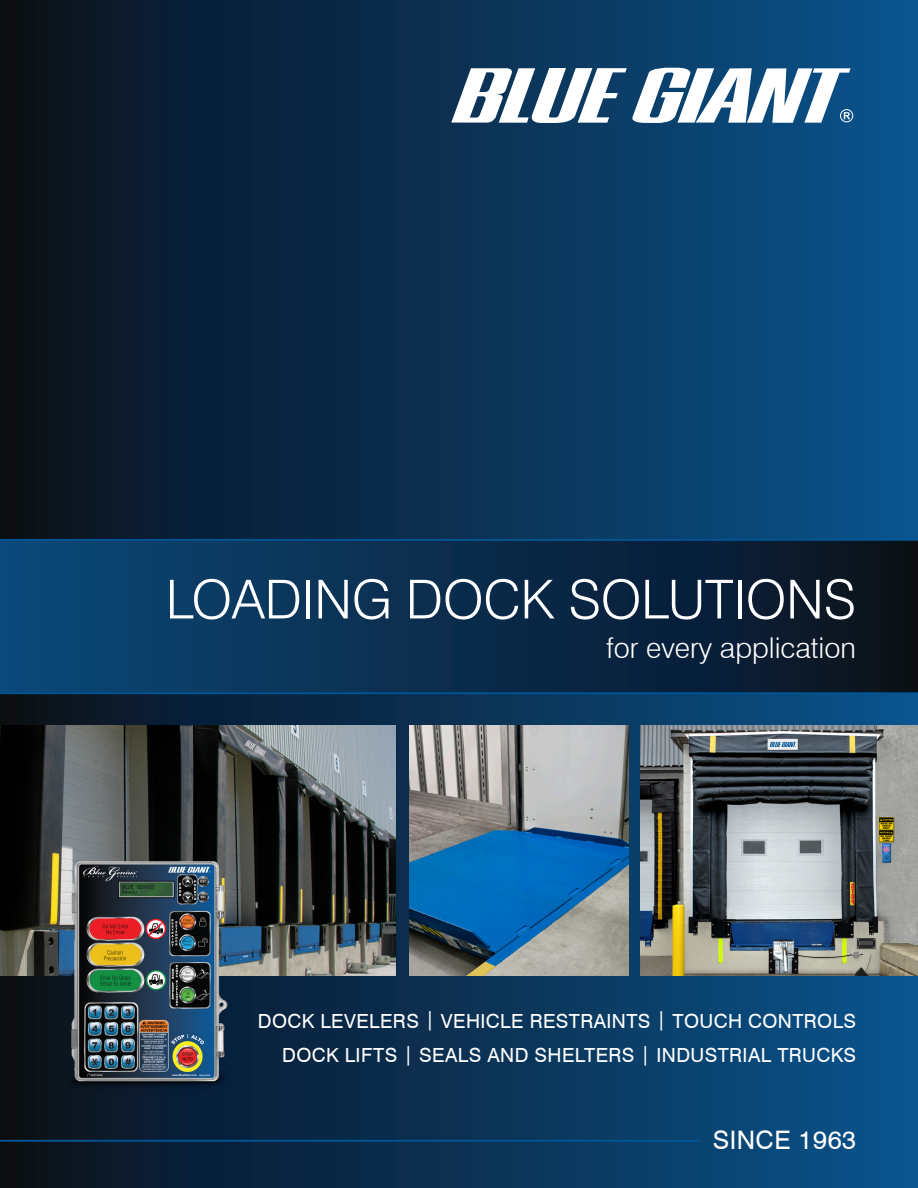
<style>
.page{position:relative;width:918px;height:1188px;background:#fff}
.page>*{position:absolute;margin:0;border:0;box-sizing:border-box;transform-origin:0 0}
.t1{font:300 53.7px "Swiss 721 BT";letter-spacing:-.005em;color:#fff}
.t2{font:300 28.8px "Swiss 721 BT";color:#fff}
.t3{font:25.5px "Swiss 721 BT";letter-spacing:.02em;color:#fff}
.t4{font:19.5px "Swiss 721 BT";letter-spacing:.02em;color:#fff}
</style>
<div class="page">
<div style="left:0;top:0;width:918px;height:1188px;background:linear-gradient(to right,#0a101b,#0a538d)"></div>
<svg style="left:0;top:539px;width:918px;height:155px;background:#0a2d4d"></svg>
<img style="left:409px;top:726px;width:220px;height:249px">
<img style="left:641px;top:726px;width:277px;height:249px">
<img style="left:0;top:726px;width:395px;height:249px">
<img style="left:68px;top:839px;width:171px;height:267px">
<div style="left:840px;top:109px;width:13px;height:13px;border:1px solid #fff;border-radius:50%"></div>
<svg style="left:451px;top:68px;width:400px;height:55px"></svg>
<hr style="left:0;top:1140px;width:699px;height:2px;background:#005595">
<p class="t1" style="left:166px;top:567px;width:692px">LOADING DOCK SOLUTIONS</p>
<p class="t2" style="left:606px;top:630px;width:252px">for every application</p>
<p class="t4" style="left:258px;top:1009px;width:600px">DOCK LEVELERS | VEHICLE RESTRAINTS | TOUCH CONTROLS</p>
<p class="t4" style="left:282px;top:1044px;width:575px">DOCK LIFTS | SEALS AND SHELTERS | INDUSTRIAL TRUCKS</p>
<p class="t3" style="left:713px;top:1124px;width:145px">SINCE 1963</p>
</div>
